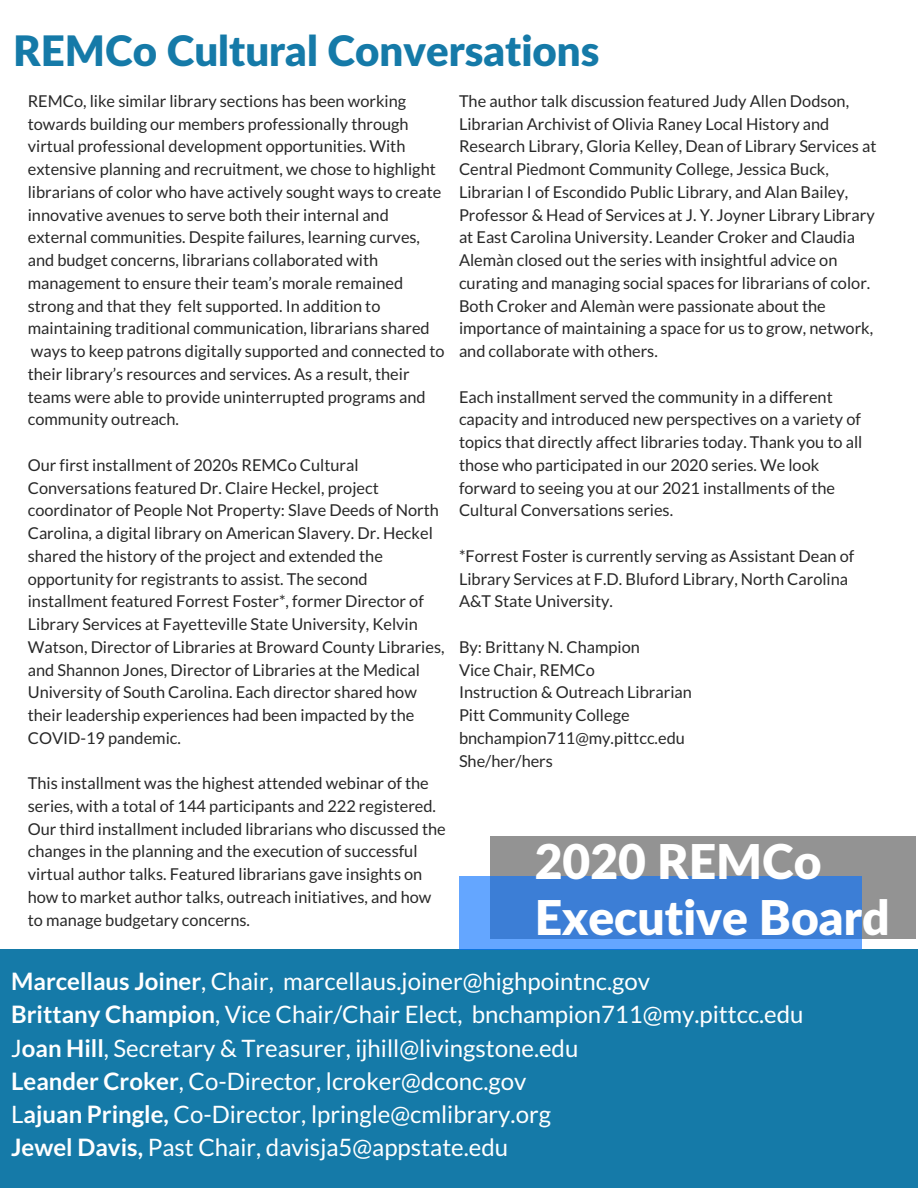
<style>
.page{position:relative;width:918px;height:1188px;background:#fff}
.page>*{position:absolute;margin:0;border:0;box-sizing:border-box;transform-origin:0 0}
.t1{font:900 48px/56.1px "Lato Latin";color:#fff}
.t2{font:900 42px "Lato Latin";color:#157aa8}
.t3{font:24px/33.2px "Lato";color:#fff}
.t4{font:16.35px/22.8px "Lato";color:#282828}
.s1{font-weight:700}
</style>
<div class="page">
<div style="left:0;top:950px;width:918px;height:238px;background:#157aa8"></div>
<div style="left:491px;top:836px;width:425px;height:103px;background:#939393"></div>
<svg style="left:459px;top:876px;width:403px;height:74px;background:#4385de"></svg>
<h2 class="t2" style="left:13px;top:32px;width:588px">REMCo Cultural Conversations</h2>
<p class="t4" style="left:28px;top:89px;width:418px">REMCo, like similar library sections has been working towards building our members professionally through virtual professional development opportunities. With extensive planning and recruitment, we chose to highlight librarians of color who have actively sought ways to create innovative avenues to serve both their internal and external communities. Despite failures, learning curves, and budget concerns, librarians collaborated with management to ensure their team’s morale remained strong and that they felt supported. In addition to maintaining traditional communication, librarians shared ways to keep patrons digitally supported and connected to their library’s resources and services. As a result, their teams were able to provide uninterrupted programs and community outreach.</p>
<p class="t4" style="left:28px;top:453px;width:418px">Our first installment of 2020s REMCo Cultural Conversations featured Dr. Claire Heckel, project coordinator of People Not Property: Slave Deeds of North Carolina, a digital library on American Slavery. Dr. Heckel shared the history of the project and extended the opportunity for registrants to assist. The second installment featured Forrest Foster*, former Director of Library Services at Fayetteville State University, Kelvin Watson, Director of Libraries at Broward County Libraries, and Shannon Jones, Director of Libraries at the Medical University of South Carolina. Each director shared how their leadership experiences had been impacted by the COVID-19 pandemic.</p>
<p class="t4" style="left:28px;top:772px;width:419px">This installment was the highest attended webinar of the series, with a total of 144 participants and 222 registered.<br>Our third installment included librarians who discussed the changes in the planning and the execution of successful virtual author talks. Featured librarians gave insights on how to market author talks, outreach initiatives, and how to manage budgetary concerns.</p>
<p class="t4" style="left:459px;top:89px;width:419px">The author talk discussion featured Judy Allen Dodson, Librarian Archivist of Olivia Raney Local History and Research Library, Gloria Kelley, Dean of Library Services at Central Piedmont Community College, Jessica Buck, Librarian I of Escondido Public Library, and Alan Bailey, Professor &amp; Head of Services at J. Y. Joyner Library Library at East Carolina University. Leander Croker and Claudia Alemàn closed out the series with insightful advice on curating and managing social spaces for librarians of color.<br>Both Croker and Alemàn were passionate about the importance of maintaining a space for us to grow, network, and collaborate with others.</p>
<p class="t4" style="left:459px;top:385px;width:405px">Each installment served the community in a different capacity and introduced new perspectives on a variety of topics that directly affect libraries today. Thank you to all those who participated in our 2020 series. We look forward to seeing you at our 2021 installments of the Cultural Conversations series.</p>
<p class="t4" style="left:459px;top:544px;width:397px">*Forrest Foster is currently serving as Assistant Dean of<br>Library Services at F.D. Bluford Library, North Carolina<br>A&amp;T State University.</p>
<p class="t4" style="left:459px;top:635px;width:234px">By: Brittany N. Champion<br>Vice Chair, REMCo<br>Instruction &amp; Outreach Librarian<br>Pitt Community College bnchampion711@my.pittcc.edu<br>She/her/hers</p>
<h1 class="t1" style="left:535px;top:836px;width:356px">2020 REMCo<br>Executive Board</h1>
<p class="t3" style="left:11px;top:964px;width:794px"><span class="s1">Marcellaus Joiner</span>, Chair, marcellaus.joiner@highpointnc.gov<br><span class="s1">Brittany Champion</span>, Vice Chair/Chair Elect, bnchampion711@my.pittcc.edu J<span class="s1">oan Hill</span>, Secretary &amp; Treasurer, ijhill@livingstone.edu<br><span class="s1">Leander Croker</span>, Co-Director, lcroker@dconc.gov<br>L<span class="s1">ajuan Pringle,</span> Co-Director, lpringle@cmlibrary.org<br><span class="s1">Jewel Davis,</span> Past Chair, davisja5@appstate.edu</p>
</div>
